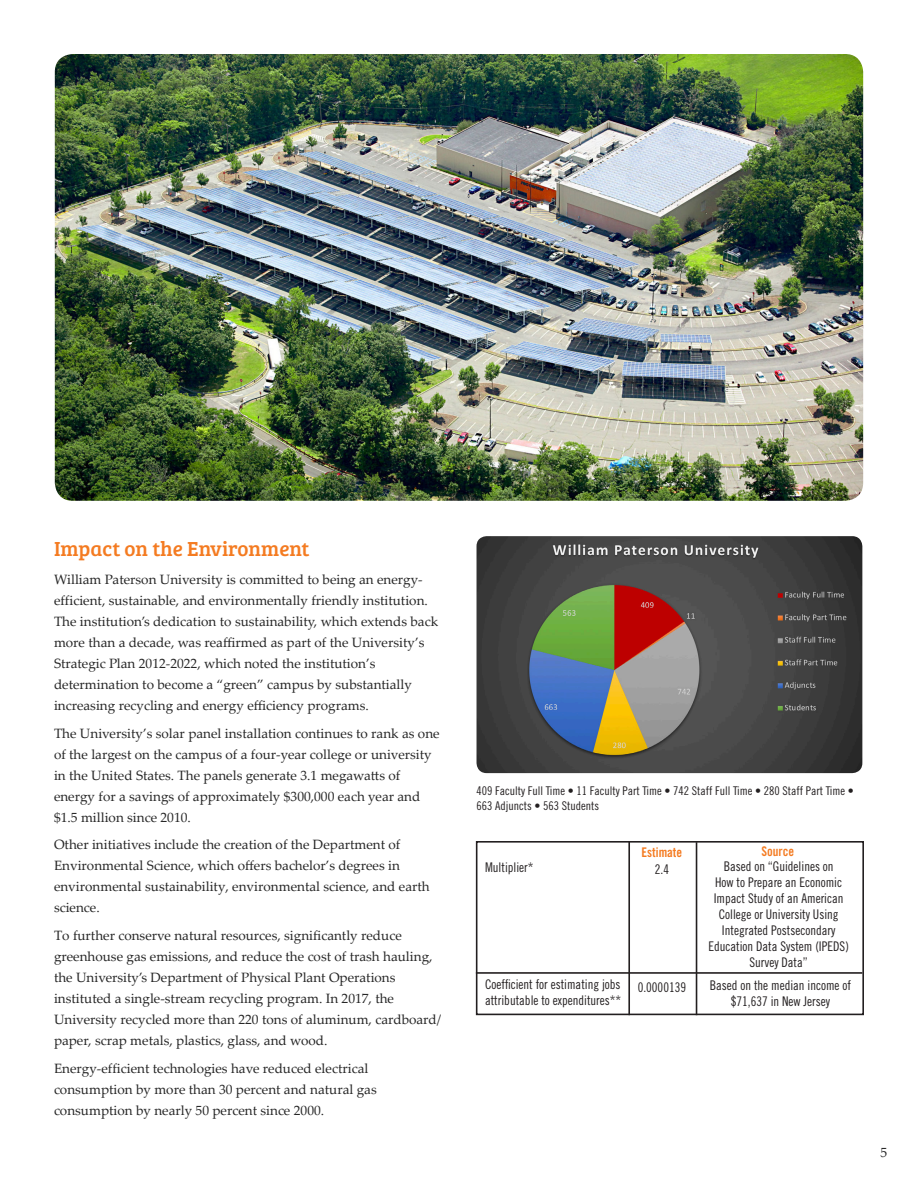
<style>
.page{position:relative;width:918px;height:1188px;background:#fff}
.page>*{position:absolute;margin:0;border:0;box-sizing:border-box;transform-origin:0 0}
.t1{font:21px "Bree Serif";color:#f47b21}
.t2{font:13.5px/21px "Palatino Linotype";color:#262626}
.t3{font:13.35px/16px "Trade Gothic Cond Eighteen";color:#231f20;text-align:center;scale:.96 1}
.t4{font:13.35px "Trade Gothic Bold Cond Twenty";color:#f47b21;scale:.96 1}
.t5{font:12px/14.4px "Trade Gothic Cond Eighteen";color:#231f20}
</style>
<div class="page">
<img style="left:477px;top:536px;width:385px;height:237px">
<img style="left:55px;top:54px;width:808px;height:447px">
<div style="left:476px;top:841px;width:388px;height:174px;border:2px solid #231f20"></div>
<hr style="left:476px;top:972px;width:386px;height:2px;background:#231f20">
<hr style="left:628px;top:842px;width:2px;height:173px;background:#231f20">
<hr style="left:696px;top:842px;width:1px;height:173px;background:#231f20">
<p class="t1" style="left:54px;top:534px;width:257px">Impact on the Environment</p>
<p class="t2" style="left:54px;top:568px;width:386px">William Paterson University is committed to being an energy&shy;efficient, sustainable, and environmentally friendly institution.<br>The institution’s dedication to sustainability, which extends back more than a decade, was reaffirmed as part of the University’s Strategic Plan 2012-2022, which noted the institution’s determination to become a “green” campus by substantially increasing recycling and energy efficiency programs.</p>
<p class="t2" style="left:54px;top:722px;width:387px">The University’s solar panel installation continues to rank as one of the largest on the campus of a four-year college or university in the United States. The panels generate 3.1 megawatts of energy for a savings of approximately $300,000 each year and $1.5 million since 2010.</p>
<p class="t2" style="left:54px;top:834px;width:377px">Other initiatives include the creation of the Department of Environmental Science, which offers bachelor’s degrees in environmental sustainability, environmental science, and earth science.</p>
<p class="t2" style="left:54px;top:925px;width:389px">To further conserve natural resources, significantly reduce greenhouse gas emissions, and reduce the cost of trash hauling, the University’s Department of Physical Plant Operations instituted a single-stream recycling program. In 2017, the University recycled more than 220 tons of aluminum, cardboard/ paper, scrap metals, plastics, glass, and wood.</p>
<p class="t2" style="left:54px;top:1057px;width:324px">Energy-efficient technologies have reduced electrical consumption by more than 30 percent and natural gas consumption by nearly 50 percent since 2000.</p>
<p class="t5" style="left:477px;top:784px;width:379px">409 Faculty Full Time • 11 Faculty Part Time • 742 Staff Full Time • 280 Staff Part Time •<br>663 Adjuncts • 563 Students</p>
<p class="t4" style="left:642px;top:845px;width:44px">Estimate</p>
<p class="t4" style="left:761px;top:843px;width:36px">Source</p>
<p class="t3" style="left:485px;top:859px;width:52px">Multiplier*</p>
<p class="t3" style="left:655px;top:861px;width:16px">2.4</p>
<p class="t3" style="left:708px;top:858px;width:148px">Based on “Guidelines on<br>How to Prepare an Economic<br>Impact Study of an American<br>College or University Using<br>Integrated Postsecondary<br>Education Data System (IPEDS)<br>Survey Data”</p>
<p class="t3" style="left:638px;top:979px;width:52px">0.0000139</p>
<p class="t3" style="left:710px;top:977px;width:149px">Based on the median income of $71,637 in New Jersey</p>
<p class="t3" style="left:485px;top:976px;width:143px;text-align:left">Coefficient for estimating jobs attributable to expenditures**</p>
<p class="t2" style="left:881px;top:1142px;width:8px">5</p>
</div>
